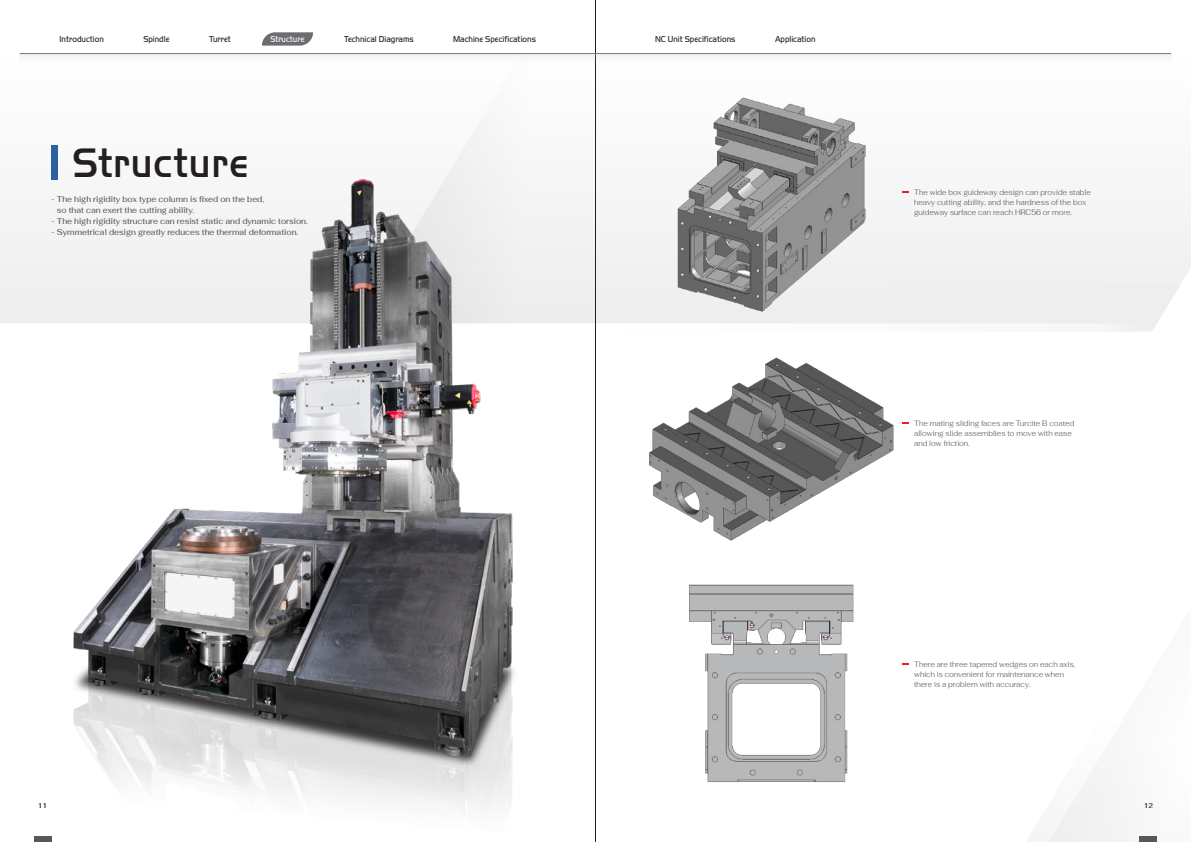
<style>
.page{position:relative;width:1191px;height:842px;background:#fff}
.page>*{position:absolute;margin:0;border:0;box-sizing:border-box;transform-origin:0 0}
.t1{font:500 42.9px "Handel Got D";letter-spacing:.02em;color:#231f20;scale:.9 1}
.t2{font:9px "Handel Got D Ligh";color:#231f20;scale:.9 1}
.t3{font:9px "Handel Got D Ligh";color:#fff;scale:.9 1}
.t4{font:500 8.5px/11px "Fahkwang";color:#57585a;scale:.9 1}
.t5{font:300 8px/10px "Fahkwang";color:#57585a;scale:.9 1}
.t6{font:600 7px "Fahkwang";color:#231f20;scale:.9 1}
</style>
<div class="page">
<svg style="left:1026px;top:758px;width:114px;height:84px"></svg>
<svg style="left:957px;top:323px;width:200px;height:9px"></svg>
<div style="left:0;top:54px;width:1191px;height:269px;background:#f6f6f6"></div>
<div style="left:544px;top:72px;width:51px;height:251px;background:#f5f5f5"></div>
<div style="left:1140px;top:836px;width:17px;height:6px;background:#57585a"></div>
<img style="left:30px;top:72px;width:514px;height:770px">
<div style="left:51px;top:145px;width:7px;height:34px;background:#29629c"></div>
<img style="left:674px;top:92px;width:198px;height:222px">
<img style="left:649px;top:357px;width:245px;height:184px">
<img style="left:689px;top:584px;width:165px;height:198px">
<svg style="left:901px;top:191px;width:7px;height:2px"></svg>
<svg style="left:902px;top:422px;width:6px;height:2px"></svg>
<svg style="left:902px;top:663px;width:6px;height:2px"></svg>
<hr style="left:595px;top:0;width:1px;height:842px;background:#231f20">
<div style="left:20px;top:54px;width:1151px;height:18px;background:#fbfcfc"></div>
<hr style="left:20px;top:53px;width:1151px;height:1px;background:#76787b">
<svg style="left:262px;top:32px;width:51px;height:14px"></svg>
<p class="t2" style="left:60px;top:34px;width:51px">Introduction</p>
<p class="t2" style="left:143px;top:34px;width:31px">Spindle</p>
<p class="t2" style="left:209px;top:34px;width:26px">Turret</p>
<p class="t3" style="left:270px;top:34px;width:39px">Structure</p>
<p class="t2" style="left:344px;top:34px;width:79px">Technical Diagrams</p>
<p class="t2" style="left:453px;top:34px;width:93px">Machine Specifications</p>
<p class="t2" style="left:655px;top:34px;width:91px">NC Unit Specifications</p>
<p class="t2" style="left:775px;top:34px;width:47px">Application</p>
<h1 class="t1" style="left:72px;top:139px;width:197px">Structure</h1>
<p class="t4" style="left:57px;top:193px;width:232px;text-indent:-6px">- The high rigidity box type column is fixed on the bed, so that can exert the cutting ability.</p>
<p class="t4" style="left:51px;top:215px;width:286px">- The high rigidity structure can resist static and dynamic torsion.</p>
<p class="t4" style="left:51px;top:226px;width:276px">- Symmetrical design greatly reduces the thermal deformation.</p>
<p class="t5" style="left:914px;top:187px;width:198px">The wide box guideway design can provide stable heavy cutting ability, and the hardness of the box guideway surface can reach HRC56 or more.</p>
<p class="t5" style="left:914px;top:418px;width:180px">The mating sliding faces are Turcite B coated allowing slide assemblies to move with ease and low friction.</p>
<p class="t5" style="left:914px;top:659px;width:180px">There are three tapered wedges on each axis, which is convenient for maintenance when there is a problem with accuracy.</p>
<p class="t6" style="left:38px;top:799px;width:12px">11</p>
<p class="t6" style="left:1143px;top:799px;width:12px">12</p>
</div>
